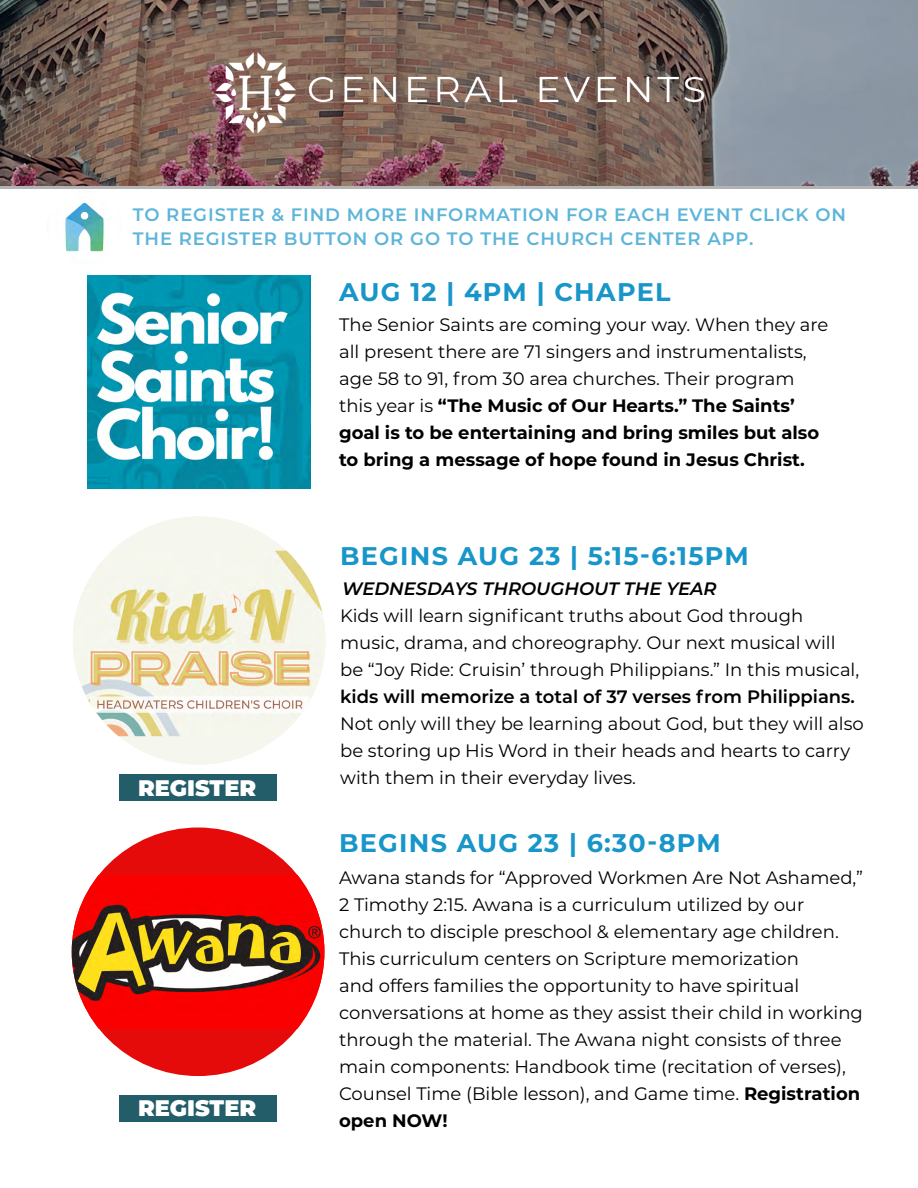
<style>
.page{position:relative;width:918px;height:1188px;background:#fff}
.page>*{position:absolute;margin:0;border:0;box-sizing:border-box;transform-origin:0 0}
.t1{font:700 25.5px "Montserrat";letter-spacing:.05em;color:#1895c9}
.t2{font:900 22.5px "Montserrat";color:#fff}
.t3{font:18px/27px "Montserrat";color:#000}
.t4{font:600 18px/24px "Montserrat";letter-spacing:.05em;color:#5db5d9}
.t5{font:600 18px "Montserrat";color:#000}
.t6{font:italic 600 18px "Montserrat";color:#000}
.s1{font-weight:700}
</style>
<div class="page">
<img style="left:65px;top:202px;width:39px;height:50px">
<div style="left:73px;top:516px;width:253px;height:249px;background:#f5f6ee;border-radius:50%"></div>
<img style="left:73px;top:551px;width:253px;height:185px">
<div style="left:72px;top:828px;width:252px;height:248px;background:#e50b0a;border-radius:50%"></div>
<img style="left:72px;top:875px;width:252px;height:154px">
<div style="left:120px;top:774px;width:157px;height:27px;background:#225d69"></div>
<div style="left:120px;top:1095px;width:157px;height:27px;background:#225d69"></div>
<svg style="left:0;top:0;width:918px;height:189px;background:#7e706e"></svg>
<img style="left:205px;top:45px;width:516px;height:102px">
<img style="left:87px;top:276px;width:224px;height:212px">
<p class="t4" style="left:133px;top:201px;width:715px">TO REGISTER &amp; FIND MORE INFORMATION FOR EACH EVENT CLICK ON<br>THE REGISTER BUTTON OR GO TO THE CHURCH CENTER APP.</p>
<h1 class="t1" style="left:339px;top:273px;width:333px">AUG 12 | 4PM | CHAPEL</h1>
<p class="t2" style="left:138px;top:771px;width:120px">REGISTER</p>
<p class="t2" style="left:138px;top:1091px;width:120px">REGISTER</p>
<p class="t3" style="left:339px;top:310px;width:491px">The Senior Saints are coming your way. When they are all present there are 71 singers and instrumentalists, age 58 to 91, from 30 area churches. Their program this year is <span class="s1">“The Music of Our Hearts.” The Saints’ goal is to be entertaining and bring smiles but also to bring a message of hope found in Jesus Christ.</span></p>
<h1 class="t1" style="left:340px;top:537px;width:410px">BEGINS AUG 23 | 5:15-6:15PM</h1>
<p class="t3" style="left:340px;top:602px;width:521px">Kids will learn significant truths about God through music, drama, and choreography. Our next musical will be “Joy Ride: Cruisin’ through Philippians.” In this musical,</p>
<p class="t5" style="left:340px;top:684px;width:516px">kids will memorize a total of 37 verses from Philippians.</p>
<p class="t3" style="left:340px;top:710px;width:525px">Not only will they be learning about God, but they will also be storing up His Word in their heads and hearts to carry with them in their everyday lives.</p>
<p class="t6" style="left:342px;top:575px;width:376px">WEDNESDAYS THROUGHOUT THE YEAR</p>
<h1 class="t1" style="left:339px;top:825px;width:383px">BEGINS AUG 23 | 6:30-8PM</h1>
<p class="t3" style="left:339px;top:863px;width:525px">Awana stands for “Approved Workmen Are Not Ashamed,” 2 Timothy 2:15. Awana is a curriculum utilized by our church to disciple preschool &amp; elementary age children.<br>This curriculum centers on Scripture memorization<br>and offers families the opportunity to have spiritual conversations at home as they assist their child in working through the material. The Awana night consists of three main components: Handbook time (recitation of verses), Counsel Time (Bible lesson), and Game time. <span class="s1">Registration open NOW!</span></p>
</div>
